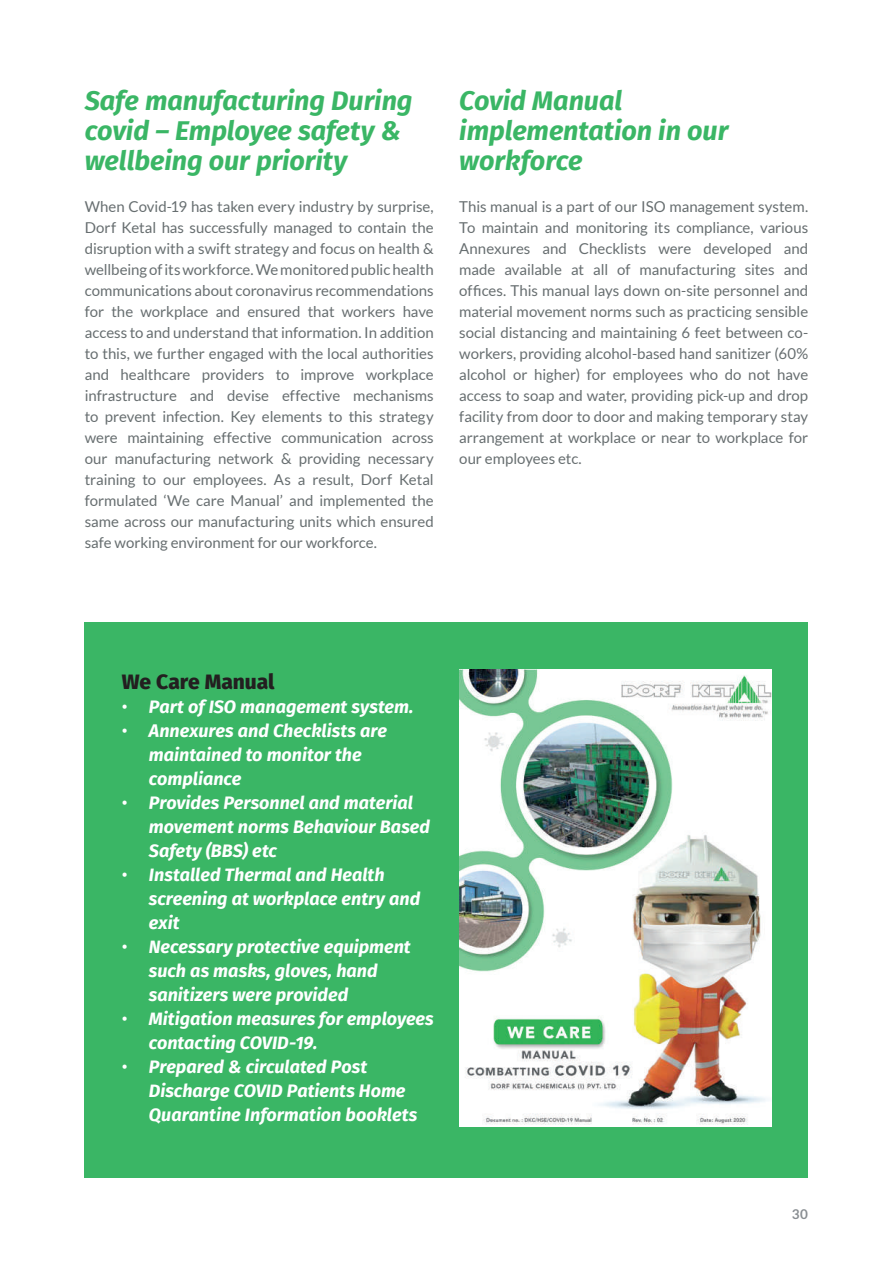
<style>
.page{position:relative;width:893px;height:1263px;background:#fff}
.page>*{position:absolute;margin:0;border:0;box-sizing:border-box;transform-origin:0 0}
.t1{font:italic 700 27px/30px "Fira Sans";color:#3ab665}
.t2{font:800 21px "Fira Sans";letter-spacing:-.005em;color:#231f20}
.t3{font:italic 700 18px/24px "Fira Sans";color:#fff}
.t4{font:15px/21px "Lato";color:#676e70;text-align:justify}
.t5{font:700 13.5px "Lato";color:#898e92}
.s1{font-weight:400;font-style:normal}
</style>
<div class="page">
<div style="left:85px;top:622px;width:723px;height:556px;background:#3ab665"></div>
<img style="left:459px;top:669px;width:312px;height:458px">
<h1 class="t1" style="left:85px;top:84px;width:329px">Safe manufacturing During covid – Employee safety &amp; wellbeing our priority</h1>
<p class="t4" style="left:85px;top:196px;width:350px">When Covid-19 has taken every industry by surprise, Dorf Ketal has successfully managed to contain the disruption with a swift strategy and focus on health &amp; wellbeing of its workforce. We monitored public health communications about coronavirus recommendations for the workplace and ensured that workers have access to and understand that information. In addition to this, we further engaged with the local authorities and healthcare providers to improve workplace infrastructure and devise effective mechanisms to prevent infection. Key elements to this strategy were maintaining effective communication across our manufacturing network &amp; providing necessary training to our employees. As a result, Dorf Ketal formulated ‘We care Manual’ and implemented the same across our manufacturing units which ensured safe working environment for our workforce.</p>
<h1 class="t1" style="left:459px;top:84px;width:271px">Covid Manual implementation in our workforce</h1>
<p class="t4" style="left:459px;top:196px;width:350px">This manual is a part of our ISO management system.<br>To maintain and monitoring its compliance, various Annexures and Checklists were developed and made available at all of manufacturing sites and offices. This manual lays down on-site personnel and material movement norms such as practicing sensible social distancing and maintaining 6 feet between co&shy;workers, providing alcohol-based hand sanitizer (60% alcohol or higher) for employees who do not have access to soap and water, providing pick-up and drop facility from door to door and making temporary stay arrangement at workplace or near to workplace for our employees etc.</p>
<h2 class="t2" style="left:122px;top:663px;width:154px">We Care Manual</h2>
<p class="t3" style="left:122px;top:693px;width:293px"><span class="s1">•</span> Part of ISO management system.</p>
<p class="t3" style="left:149px;top:717px;width:240px;text-indent:-27px"><span class="s1">•</span> Annexures and Checklists are maintained to monitor the compliance</p>
<p class="t3" style="left:149px;top:789px;width:283px;text-indent:-27px"><span class="s1">•</span> Provides Personnel and material movement norms Behaviour Based<br>Safety (BBS) etc</p>
<p class="t3" style="left:149px;top:861px;width:273px;text-indent:-27px"><span class="s1">•</span> Installed Thermal and Health screening at workplace entry and exit</p>
<p class="t3" style="left:149px;top:933px;width:263px;text-indent:-27px"><span class="s1">•</span> Necessary protective equipment such as masks, gloves, hand sanitizers were provided</p>
<p class="t3" style="left:149px;top:1005px;width:286px;text-indent:-27px"><span class="s1">•</span> Mitigation measures for employees contacting COVID-19.</p>
<p class="t3" style="left:149px;top:1053px;width:270px;text-indent:-27px"><span class="s1">•</span> Prepared &amp; circulated Post<br>Discharge COVID Patients Home<br>Quarantine Information booklets</p>
<p class="t5" style="left:792px;top:1206px;width:17px">30</p>
</div>
